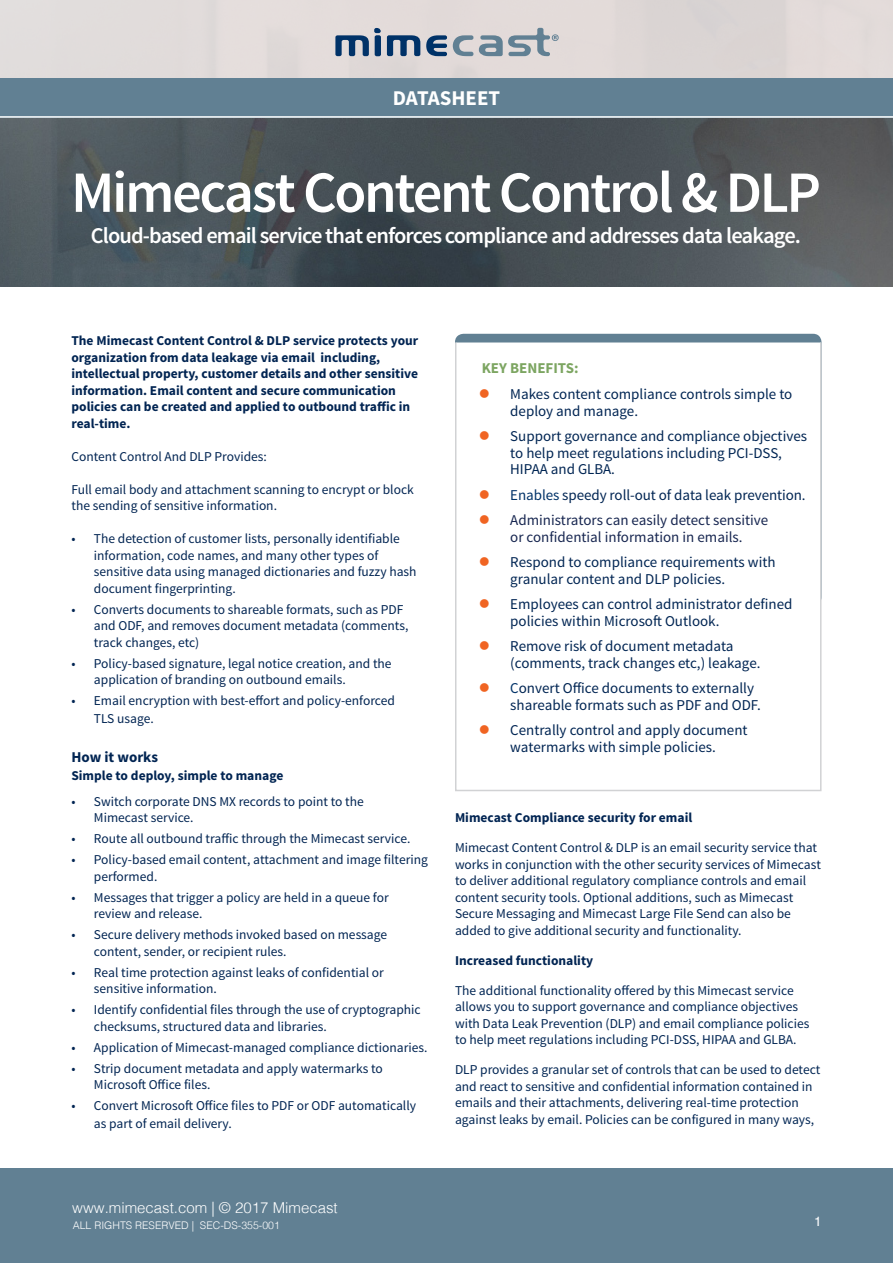
<style>
.page{position:relative;width:893px;height:1263px;background:#fff}
.page>*{position:absolute;margin:0;border:0;box-sizing:border-box;transform-origin:0 0}
.Main_Heading{font:600 58.5px "Source Sans Pro";letter-spacing:-.04em;color:#fff}
.Main_Heading_Subhead{font:600 22.5px "Source Sans Pro";letter-spacing:-.04em;color:#fff}
.Page_Title{font:700 21px "Source Sans Pro";color:#fff}
.Large_Bullet_Text{font:15px/16.5px "Source Sans Pro";color:#002553}
.Large_Bullet_Text-2{font:15px/16.5px "Source Sans Pro";color:#172650;text-align:center}
.t1{font:300 15px "Helvetica";color:#fff}
.Large_Bullet_Header{font:700 15px "Source Sans Pro";color:#7ca561}
.Intro{font:700 15px "Source Sans Pro";color:#002452}
.Intro-2{font:13.5px/16.5px "Source Sans Pro";color:#002452}
.Intro-3{font:13.5px/16.5px "Source Sans Pro";color:#002553}
.Intro-4{font:700 13.5px/16.5px "Source Sans Pro";color:#002452}
.t2{font:13.5px "Helvetica";color:#fff}
.t3{font:300 10.5px "Helvetica";color:#fff}
.s1{color:#f06422}
.s2{color:#003268}
.s3{color:#002655}
</style>
<div class="page">
<div style="left:0;top:1168px;width:893px;height:95px;background:#618093"></div>
<img style="left:0;top:118px;width:893px;height:169px">
<div style="left:455px;top:334px;width:366px;height:271px;background:#618093;border-radius:9px"></div>
<div style="left:455px;top:342px;width:366px;height:449px;background:#fff;border:2px solid #d1d2d4"></div>
<div style="left:0;top:78px;width:893px;height:40px;background:#618093"></div>
<hr style="left:0;top:116px;width:893px;height:2px;background:#fff">
<div style="left:0;top:0;width:893px;height:78px;background:#e1dbd9"></div>
<svg style="left:426px;top:35px;width:21px;height:21px"></svg>
<svg style="left:453px;top:35px;width:20px;height:21px"></svg>
<svg style="left:335px;top:28px;width:46px;height:28px"></svg>
<svg style="left:387px;top:35px;width:33px;height:21px"></svg>
<svg style="left:479px;top:28px;width:80px;height:28px"></svg>
<p class="Page_Title" style="left:393px;top:84px;width:109px">DATASHEET</p>
<p class="Main_Heading" style="left:71px;top:155px;width:751px">Mimecast Content Control &amp; DLP</p>
<p class="Main_Heading_Subhead" style="left:91px;top:221px;width:712px">Cloud-based email service that enforces compliance and addresses data leakage.</p>
<p class="Intro-4" style="left:71px;top:333px;width:348px">The Mimecast Content Control &amp; DLP service protects your organization from data leakage via email including, intellectual property, customer details and other sensitive information. Email content and secure communication policies can be created and applied to outbound traffic in real-time.</p>
<p class="Intro-2" style="left:71px;top:448px;width:197px">Content Control And DLP Provides:</p>
<p class="Intro-2" style="left:71px;top:481px;width:344px">Full email body and attachment scanning to encrypt or block the sending of sensitive information.</p>
<p class="Intro-2" style="left:94px;top:531px;width:324px;text-indent:-23px">• The detection of customer lists, personally identifiable information, code names, and many other types of sensitive data using managed dictionaries and fuzzy hash document fingerprinting.</p>
<p class="Intro-2" style="left:94px;top:601px;width:316px;text-indent:-23px">• Converts documents to shareable formats, such as PDF and ODF, and removes document metadata (comments, track changes, etc)</p>
<p class="Intro-2" style="left:94px;top:655px;width:299px;text-indent:-23px">• Policy-based signature, legal notice creation, and the application of branding on outbound emails.</p>
<p class="Intro-2" style="left:94px;top:692px;width:303px;line-height:18px;text-indent:-23px">• Email encryption with best-effort and policy-enforced<br>TLS usage.</p>
<p class="Intro" style="left:71px;top:748px;width:88px">How it works</p>
<p class="Intro-4" style="left:71px;top:768px;width:213px">Simple to deploy, simple to manage</p>
<p class="Intro-2" style="left:94px;top:793px;width:271px;text-indent:-23px">• Switch corporate DNS MX records to point to the<br>Mimecast service.</p>
<p class="Intro-2" style="left:71px;top:831px;width:340px">• Route all outbound traffic through the Mimecast service.</p>
<p class="Intro-2" style="left:94px;top:852px;width:335px;text-indent:-23px">• Policy-based email content, attachment and image filtering performed.</p>
<p class="Intro-2" style="left:94px;top:889px;width:296px;text-indent:-23px">• Messages that trigger a policy are held in a queue for review and release.</p>
<p class="Intro-2" style="left:94px;top:927px;width:295px;text-indent:-23px">• Secure delivery methods invoked based on message content, sender, or recipient rules.</p>
<p class="Intro-2" style="left:94px;top:964px;width:292px;text-indent:-23px">• Real time protection against leaks of confidential or sensitive information.</p>
<p class="Intro-2" style="left:94px;top:1002px;width:328px;text-indent:-23px">• Identify confidential files through the use of cryptographic checksums, structured data and libraries.</p>
<p class="Intro-2" style="left:71px;top:1039px;width:358px">• Application of Mimecast-managed compliance dictionaries.</p>
<p class="Intro-2" style="left:94px;top:1060px;width:290px;text-indent:-23px">• Strip document metadata and apply watermarks to<br>Microsoft Office files.</p>
<p class="Intro-2" style="left:94px;top:1097px;width:324px;line-height:18px;text-indent:-23px">• Convert Microsoft Office files to PDF or ODF automatically as part of email delivery.</p>
<p class="Large_Bullet_Header" style="left:482px;top:358px;width:98px">KEY BENEFITS:</p>
<p class="Large_Bullet_Text" style="left:510px;top:386px;width:284px;text-indent:-32px"><span class="s1">●</span> Makes content compliance controls simple to deploy and manage.</p>
<p class="Large_Bullet_Text" style="left:510px;top:428px;width:298px;text-indent:-32px"><span class="s1">●</span> Support governance and compliance objectives to help meet regulations including PCI-DSS,<br>HIPAA and GLBA.</p>
<p class="Large_Bullet_Text" style="left:479px;top:487px;width:328px"><span class="s1">●</span> <span class="s2">Enables</span> speedy roll-out of data leak prevention.</p>
<p class="Large_Bullet_Text-2" style="left:479px;top:512px;width:291px"><span class="s1">●</span> Administrators can easily detect sensitive or confidential information in emails.</p>
<p class="Large_Bullet_Text" style="left:510px;top:554px;width:267px;text-indent:-32px"><span class="s1">●</span> Respond to compliance requirements with granular content and DLP policies<span class="s3">.</span></p>
<p class="Large_Bullet_Text" style="left:510px;top:596px;width:284px;text-indent:-32px"><span class="s1">●</span> Employees can control administrator defined policies within Microsoft Outlook.</p>
<p class="Large_Bullet_Text" style="left:510px;top:638px;width:252px;text-indent:-32px"><span class="s1">●</span> Remove risk of document metadata (comments, track changes etc,) leakage.</p>
<p class="Large_Bullet_Text" style="left:510px;top:680px;width:252px;text-indent:-32px"><span class="s1">●</span> <span class="s2">C</span>onvert Office documents to externally shareable formats such as PDF and ODF.</p>
<p class="Large_Bullet_Text" style="left:479px;top:722px;width:270px;text-align:center"><span class="s1">●</span> Centrally control and apply document watermarks with simple policies.</p>
<p class="Intro-4" style="left:455px;top:810px;width:239px">Mimecast Compliance security for email</p>
<p class="Intro-2" style="left:455px;top:840px;width:367px">Mimecast Content Control &amp; DLP is an email security service that works in conjunction with the other security services of Mimecast to deliver additional regulatory compliance controls and email content security tools. Optional additions, such as Mimecast Secure Messaging and Mimecast Large File Send can also be added to give additional security and functionality.</p>
<p class="Intro-4" style="left:455px;top:953px;width:140px">Increased functionality</p>
<p class="Intro-3" style="left:455px;top:982px;width:356px">The additional functionality offered by this Mimecast service allows you to support governance and compliance objectives with Data Leak Prevention (DLP) and email compliance policies to help meet regulations including PCI-DSS, HIPAA and GLBA.</p>
<p class="Intro-3" style="left:455px;top:1062px;width:367px">DLP provides a granular set of controls that can be used to detect and react to sensitive and confidential information contained in emails and their attachments, delivering real-time protection against leaks by email. Policies can be configured in many ways,</p>
<p class="t1" style="left:72px;top:1194px;width:267px">www.mimecast.com | © 2017 Mimecast</p>
<p class="t3" style="left:73px;top:1216px;width:209px">ALL RIGHTS RESERVED | SEC-DS-355-001</p>
<p class="t2" style="left:814px;top:1210px;width:9px">1</p>
</div>
